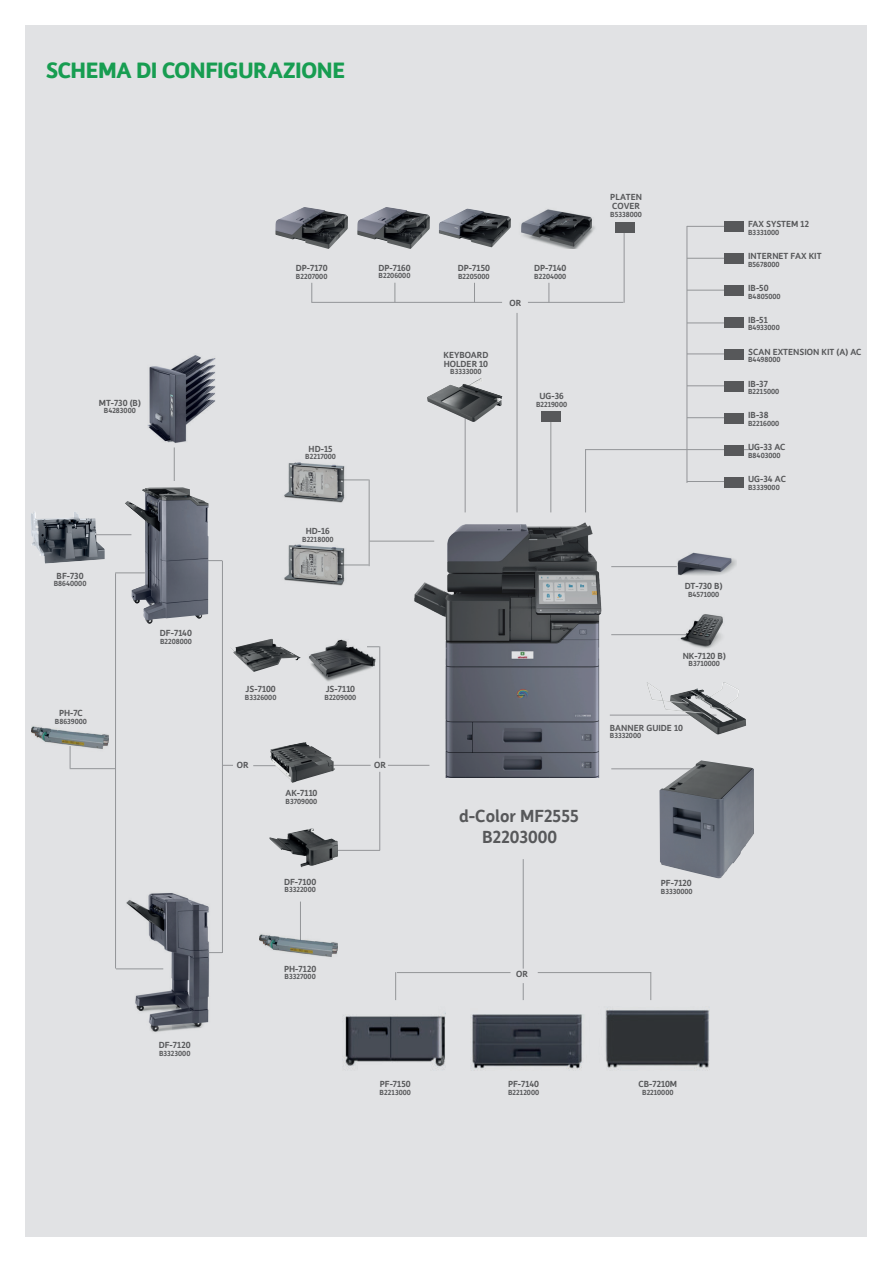
<style>
.page{position:relative;width:893px;height:1263px;background:#fff}
.page>*{position:absolute;margin:0;border:0;box-sizing:border-box;transform-origin:0 0}
.t1{font:800 21px "TIM Sans";letter-spacing:-.02em;color:#179d51}
.t2{font:700 16.5px/21px "TIM Sans";color:#57585a;text-align:center}
.t3{font:700 8.4px/9px "TIM Sans";color:#57585a}
.t4{font:700 6.9px "TIM Sans";color:#57585a}
</style>
<div class="page">
<div style="left:26px;top:26px;width:841px;height:1211px;background:#e1e2e4"></div>
<img style="left:31px;top:726px;width:78px;height:27px">
<img style="left:673px;top:552px;width:63px;height:24px">
<img style="left:125px;top:893px;width:85px;height:139px">
<hr style="left:174px;top:447px;width:1px;height:34px;background:#939598">
<hr style="left:610px;top:715px;width:106px;height:1px;background:#939598">
<img style="left:401px;top:502px;width:201px;height:275px">
<hr style="left:517px;top:313px;width:1px;height:199px;background:#939598">
<hr style="left:528px;top:302px;width:95px;height:1px;background:#939598">
<hr style="left:311px;top:302px;width:191px;height:1px;background:#939598">
<hr style="left:550px;top:415px;width:1px;height:97px;background:#939598">
<div style="left:541px;top:411px;width:20px;height:11px;background:#57585a"></div>
<hr style="left:369px;top:541px;width:65px;height:1px;background:#939598">
<svg style="left:474px;top:283px;width:1px;height:19px"></svg>
<svg style="left:549px;top:283px;width:1px;height:19px"></svg>
<hr style="left:624px;top:227px;width:1px;height:76px;background:#939598">
<svg style="left:311px;top:283px;width:1px;height:19px"></svg>
<svg style="left:395px;top:283px;width:1px;height:19px"></svg>
<hr style="left:465px;top:415px;width:1px;height:97px;background:#939598">
<hr style="left:611px;top:768px;width:105px;height:1px;background:#939598">
<hr style="left:687px;top:290px;width:53px;height:1px;background:#939598">
<hr style="left:687px;top:258px;width:53px;height:1px;background:#939598">
<hr style="left:687px;top:354px;width:53px;height:1px;background:#939598">
<div style="left:724px;top:349px;width:20px;height:11px;background:#57585a"></div>
<hr style="left:585px;top:449px;width:167px;height:1px;background:#939598">
<hr style="left:687px;top:226px;width:53px;height:1px;background:#939598">
<hr style="left:687px;top:323px;width:53px;height:1px;background:#939598">
<div style="left:724px;top:445px;width:20px;height:10px;background:#57585a"></div>
<hr style="left:687px;top:417px;width:53px;height:1px;background:#939598">
<div style="left:724px;top:413px;width:20px;height:10px;background:#57585a"></div>
<hr style="left:687px;top:481px;width:53px;height:1px;background:#939598">
<div style="left:724px;top:477px;width:20px;height:10px;background:#57585a"></div>
<hr style="left:687px;top:385px;width:53px;height:1px;background:#939598">
<div style="left:724px;top:381px;width:20px;height:11px;background:#57585a"></div>
<hr style="left:687px;top:226px;width:1px;height:257px;background:#939598">
<svg style="left:523px;top:983px;width:1px;height:17px"></svg>
<hr style="left:538px;top:972px;width:113px;height:1px;background:#939598">
<hr style="left:397px;top:972px;width:113px;height:1px;background:#939598">
<hr style="left:523px;top:859px;width:1px;height:109px;background:#939598">
<svg style="left:650px;top:973px;width:1px;height:27px"></svg>
<svg style="left:395px;top:972px;width:1px;height:28px"></svg>
<hr style="left:338px;top:479px;width:31px;height:1px;background:#939598">
<hr style="left:338px;top:565px;width:31px;height:1px;background:#939598">
<hr style="left:369px;top:479px;width:1px;height:87px;background:#939598">
<hr style="left:305px;top:765px;width:66px;height:1px;background:#939598">
<hr style="left:305px;top:850px;width:75px;height:1px;background:#939598">
<hr style="left:300px;top:901px;width:1px;height:39px;background:#939598">
<svg style="left:253px;top:765px;width:17px;height:1px"></svg>
<hr style="left:222px;top:561px;width:1px;height:392px;background:#939598">
<hr style="left:180px;top:560px;width:42px;height:1px;background:#939598">
<hr style="left:115px;top:573px;width:1px;height:395px;background:#939598">
<hr style="left:115px;top:572px;width:33px;height:1px;background:#939598">
<hr style="left:70px;top:768px;width:46px;height:1px;background:#939598">
<img style="left:357px;top:207px;width:73px;height:42px">
<img style="left:275px;top:207px;width:73px;height:42px">
<img style="left:521px;top:209px;width:74px;height:40px">
<img style="left:439px;top:209px;width:72px;height:38px">
<div style="left:615px;top:222px;width:20px;height:10px;background:#57585a"></div>
<img style="left:427px;top:378px;width:76px;height:44px">
<img style="left:676px;top:614px;width:47px;height:34px">
<img style="left:646px;top:682px;width:100px;height:53px">
<img style="left:659px;top:760px;width:95px;height:118px">
<hr style="left:611px;top:634px;width:76px;height:1px;background:#939598">
<hr style="left:611px;top:566px;width:66px;height:1px;background:#939598">
<hr style="left:585px;top:449px;width:1px;height:63px;background:#939598">
<img style="left:284px;top:462px;width:66px;height:41px">
<img style="left:284px;top:544px;width:66px;height:42px">
<img style="left:147px;top:355px;width:69px;height:88px">
<img style="left:125px;top:487px;width:84px;height:137px">
<svg style="left:209px;top:952px;width:13px;height:1px"></svg>
<hr style="left:116px;top:968px;width:47px;height:1px;background:#939598">
<svg style="left:70px;top:746px;width:1px;height:22px"></svg>
<img style="left:31px;top:512px;width:74px;height:52px">
<hr style="left:96px;top:534px;width:35px;height:1px;background:#939598">
<img style="left:231px;top:639px;width:70px;height:33px">
<img style="left:308px;top:639px;width:71px;height:43px">
<img style="left:270px;top:742px;width:65px;height:41px">
<img style="left:269px;top:828px;width:69px;height:40px">
<hr style="left:379px;top:772px;width:1px;height:78px;background:#939598">
<svg style="left:367px;top:646px;width:12px;height:1px"></svg>
<img style="left:344px;top:1010px;width:366px;height:60px">
<hr style="left:388px;top:765px;width:41px;height:1px;background:#939598">
<hr style="left:379px;top:646px;width:1px;height:112px;background:#939598">
<div style="left:724px;top:317px;width:20px;height:11px;background:#57585a"></div>
<div style="left:724px;top:285px;width:20px;height:11px;background:#57585a"></div>
<div style="left:724px;top:254px;width:20px;height:10px;background:#57585a"></div>
<div style="left:724px;top:222px;width:20px;height:10px;background:#57585a"></div>
<img style="left:260px;top:934px;width:78px;height:23px">
<h1 class="t1" style="left:46px;top:54px;width:301px">SCHEMA DI CONFIGURAZIONE</h1>
<p class="t3" style="left:99px;top:398px;width:44px">MT-730 (B)</p>
<p class="t4" style="left:104px;top:405px;width:33px">B4283000</p>
<p class="t3" style="left:57px;top:571px;width:28px">BF-730</p>
<p class="t4" style="left:54px;top:578px;width:34px">B8640000</p>
<p class="t3" style="left:59px;top:708px;width:25px">PH-7C</p>
<p class="t4" style="left:55px;top:716px;width:34px">B8639000</p>
<p class="t3" style="left:160px;top:628px;width:34px">DF-7140</p>
<p class="t4" style="left:160px;top:636px;width:33px">B2208000</p>
<p class="t3" style="left:159px;top:1040px;width:33px">DF-7120</p>
<p class="t4" style="left:159px;top:1048px;width:33px">B3323000</p>
<p class="t3" style="left:296px;top:263px;width:33px">DP-7170</p>
<p class="t4" style="left:296px;top:271px;width:33px">B2207000</p>
<p class="t3" style="left:378px;top:263px;width:34px">DP-7160</p>
<p class="t4" style="left:379px;top:271px;width:33px">B2206000</p>
<p class="t3" style="left:309px;top:444px;width:26px">HD-15</p>
<p class="t4" style="left:305px;top:451px;width:32px">B2217000</p>
<p class="t3" style="left:306px;top:526px;width:26px">HD-16</p>
<p class="t4" style="left:302px;top:534px;width:33px">B2218000</p>
<p class="t3" style="left:246px;top:684px;width:32px">JS-7100</p>
<p class="t4" style="left:245px;top:692px;width:33px">B3326000</p>
<p class="t3" style="left:326px;top:684px;width:31px">JS-7110</p>
<p class="t4" style="left:325px;top:692px;width:33px">B2209000</p>
<p class="t3" style="left:237px;top:760px;width:13px">OR</p>
<p class="t3" style="left:374px;top:760px;width:13px">OR</p>
<p class="t3" style="left:285px;top:788px;width:34px">AK-7110</p>
<p class="t4" style="left:286px;top:796px;width:33px">B3709000</p>
<p class="t3" style="left:284px;top:877px;width:34px">DF-7100</p>
<p class="t4" style="left:285px;top:884px;width:33px">B3322000</p>
<p class="t3" style="left:284px;top:964px;width:34px">PH-7120</p>
<p class="t4" style="left:285px;top:971px;width:33px">B3327000</p>
<p class="t3" style="left:458px;top:263px;width:34px">DP-7150</p>
<p class="t4" style="left:458px;top:271px;width:33px">B2205000</p>
<p class="t3" style="left:443px;top:350px;width:46px">KEYBOARD<br>HOLDER 10</p>
<p class="t4" style="left:450px;top:367px;width:33px">B3333000</p>
<p class="t3" style="left:510px;top:298px;width:13px">OR</p>
<p class="t3" style="left:534px;top:263px;width:34px">DP-7140</p>
<p class="t4" style="left:534px;top:271px;width:34px">B2204000</p>
<p class="t3" style="left:539px;top:391px;width:26px">UG-36</p>
<p class="t4" style="left:536px;top:399px;width:33px">B2219000</p>
<p class="t3" style="left:610px;top:192px;width:33px">PLATEN<br>COVER</p>
<p class="t4" style="left:610px;top:209px;width:33px">B5338000</p>
<p class="t3" style="left:748px;top:219px;width:63px">FAX SYSTEM 12</p>
<p class="t4" style="left:748px;top:227px;width:33px">B3331000</p>
<p class="t3" style="left:748px;top:251px;width:75px">INTERNET FAX KIT</p>
<p class="t4" style="left:748px;top:259px;width:33px">B5678000</p>
<p class="t3" style="left:748px;top:283px;width:22px">IB-50</p>
<p class="t4" style="left:748px;top:291px;width:34px">B4805000</p>
<p class="t3" style="left:748px;top:315px;width:21px">IB-51</p>
<p class="t4" style="left:748px;top:323px;width:33px">B4933000</p>
<p class="t3" style="left:748px;top:347px;width:115px">SCAN EXTENSION KIT (A) AC</p>
<p class="t4" style="left:748px;top:355px;width:34px">B4498000</p>
<p class="t3" style="left:748px;top:379px;width:21px">IB-37</p>
<p class="t4" style="left:748px;top:386px;width:33px">B2215000</p>
<p class="t3" style="left:748px;top:411px;width:22px">IB-38</p>
<p class="t4" style="left:748px;top:418px;width:33px">B2216000</p>
<p class="t3" style="left:748px;top:442px;width:39px">UG-33 AC</p>
<p class="t4" style="left:748px;top:450px;width:34px">B8403000</p>
<p class="t3" style="left:748px;top:474px;width:39px">UG-34 AC</p>
<p class="t4" style="left:748px;top:482px;width:33px">B3339000</p>
<h2 class="t2" style="left:459px;top:805px;width:121px">d-Color MF2555<br>B2203000</h2>
<p class="t3" style="left:516px;top:969px;width:13px">OR</p>
<p class="t3" style="left:685px;top:581px;width:39px">DT-730 B)</p>
<p class="t4" style="left:688px;top:589px;width:33px">B4571000</p>
<p class="t3" style="left:683px;top:651px;width:45px">NK-7120 B)</p>
<p class="t4" style="left:689px;top:658px;width:33px">B3710000</p>
<p class="t3" style="left:610px;top:723px;width:75px">BANNER GUIDE 10</p>
<p class="t4" style="left:610px;top:730px;width:33px">B3332000</p>
<p class="t3" style="left:661px;top:878px;width:32px">PF-7120</p>
<p class="t4" style="left:661px;top:886px;width:33px">B3330000</p>
<p class="t3" style="left:380px;top:1079px;width:33px">PF-7150</p>
<p class="t4" style="left:380px;top:1087px;width:33px">B2213000</p>
<p class="t3" style="left:508px;top:1079px;width:33px">PF-7140</p>
<p class="t4" style="left:508px;top:1087px;width:33px">B2212000</p>
<p class="t3" style="left:638px;top:1079px;width:40px">CB-7210M</p>
<p class="t4" style="left:642px;top:1087px;width:33px">B2210000</p>
</div>
